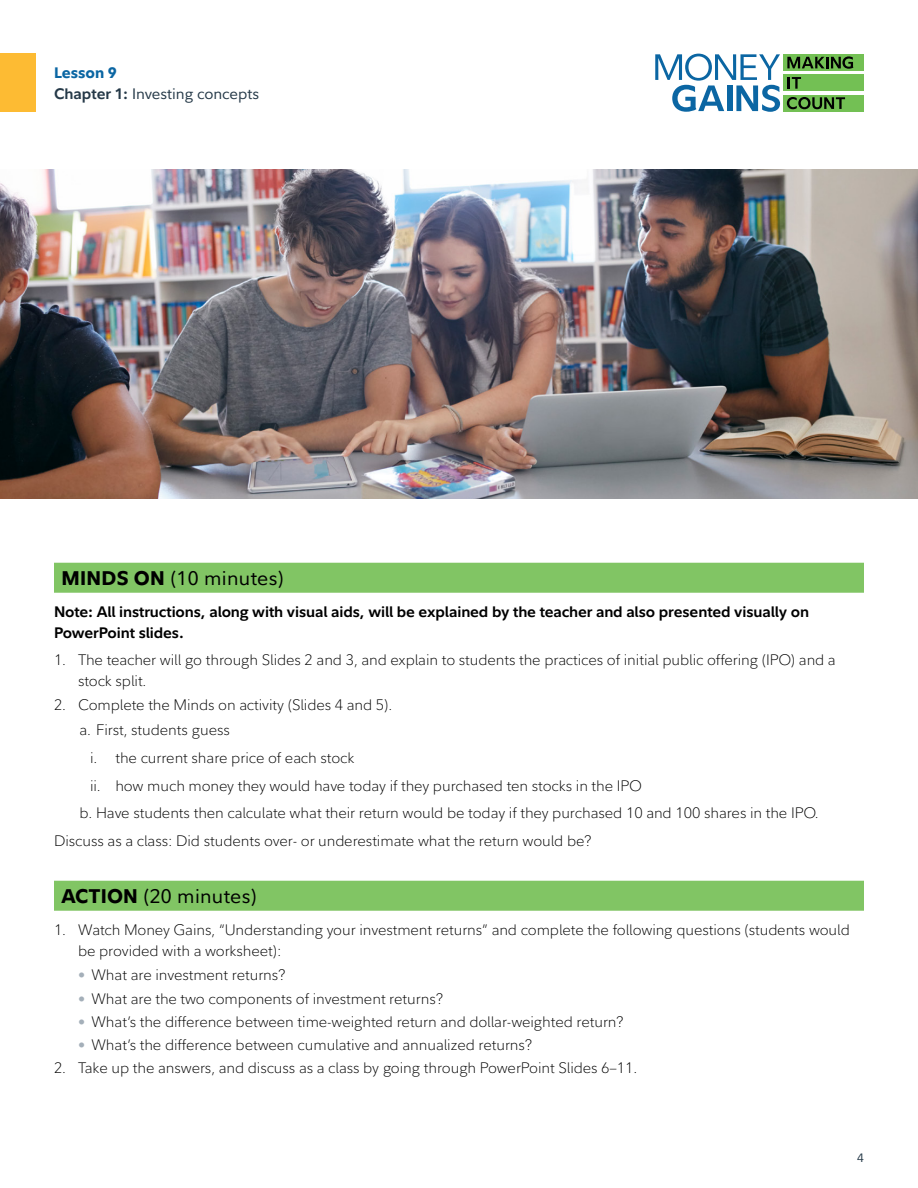
<style>
.page{position:relative;width:918px;height:1188px;background:#fff}
.page>*{position:absolute;margin:0;border:0;box-sizing:border-box;transform-origin:0 0}
.t1{font:19.5px "Fidelity Sans";letter-spacing:.015em;color:#000}
.t2{font:300 15px/20.2px "Fidelity Sans";letter-spacing:-.005em;color:#000}
.t3{font:700 15px/20.2px "Fidelity Sans";letter-spacing:-.005em;color:#000}
.t4{font:15px/21px "Fidelity Sans";color:#253948}
.t5{font:12px "Fidelity Sans";color:#253948}
.s1{font-weight:800;color:#0b66a3}
.s2{font-weight:700}
.s3{font-weight:800}
.s4{font-weight:400;font-size:14.25px;color:#a4afb9}
</style>
<div class="page">
<div style="left:784px;top:54px;width:80px;height:16px;background:#73c054"></div>
<div style="left:784px;top:75px;width:80px;height:16px;background:#73c054"></div>
<div style="left:784px;top:95px;width:80px;height:16px;background:#73c054"></div>
<svg style="left:787px;top:56px;width:66px;height:13px"></svg>
<svg style="left:787px;top:77px;width:14px;height:12px"></svg>
<svg style="left:787px;top:97px;width:58px;height:12px"></svg>
<svg style="left:655px;top:54px;width:125px;height:58px"></svg>
<div style="left:0;top:54px;width:36px;height:58px;background:#fdbb33"></div>
<div style="left:54px;top:563px;width:810px;height:30px;background:#81c564"></div>
<div style="left:54px;top:881px;width:810px;height:30px;background:#81c564"></div>
<img style="left:0;top:169px;width:918px;height:330px">
<p class="t4" style="left:54px;top:62px;width:207px"><span class="s1">Lesson 9<br></span><span class="s2">Chapter 1:</span> Investing concepts</p>
<h1 class="t1" style="left:62px;top:566px;width:224px"><span class="s3">MINDS ON</span> (10 minutes)</h1>
<p class="t3" style="left:54px;top:602px;width:757px">Note: All instructions, along with visual aids, will be explained by the teacher and also presented visually on<br>PowerPoint slides.</p>
<p class="t2" style="left:78px;top:650px;width:759px;text-indent:-24px">1. The teacher will go through Slides 2 and 3, and explain to students the practices of initial public offering (IPO) and a stock split.</p>
<p class="t2" style="left:80px;top:693px;width:314px;line-height:24.8px;text-indent:-26px">2. Complete the Minds on activity (Slides 4 and 5). a. First, students guess</p>
<p class="t2" style="left:90px;top:748px;width:266px">i. the current share price of each stock</p>
<p class="t2" style="left:90px;top:775px;width:554px">ii. how much money they would have today if they purchased ten stocks in the IPO</p>
<p class="t2" style="left:80px;top:803px;width:741px">b. Have students then calculate what their return would be today if they purchased 10 and 100 shares in the IPO.</p>
<p class="t2" style="left:54px;top:831px;width:539px">Discuss as a class: Did students over- or underestimate what the return would be?</p>
<h1 class="t1" style="left:62px;top:884px;width:197px"><span class="s3">ACTION</span> (20 minutes)</h1>
<p class="t2" style="left:78px;top:920px;width:773px;text-indent:-24px">1. Watch Money Gains, “Understanding your investment returns” and complete the following questions (students would be provided with a worksheet):</p>
<p class="t2" style="left:78px;top:965px;width:209px"><span class="s4">•</span> What are investment returns?</p>
<p class="t2" style="left:78px;top:988px;width:367px"><span class="s4">•</span> What are the two components of investment returns?</p>
<p class="t2" style="left:78px;top:1012px;width:547px"><span class="s4">•</span> What’s the difference between time-weighted return and dollar-weighted return?</p>
<p class="t2" style="left:78px;top:1035px;width:456px"><span class="s4">•</span> What’s the difference between cumulative and annualized returns?</p>
<p class="t2" style="left:54px;top:1058px;width:585px">2. Take up the answers, and discuss as a class by going through PowerPoint Slides 6–11.</p>
<p class="t5" style="left:857px;top:1150px;width:8px">4</p>
</div>
